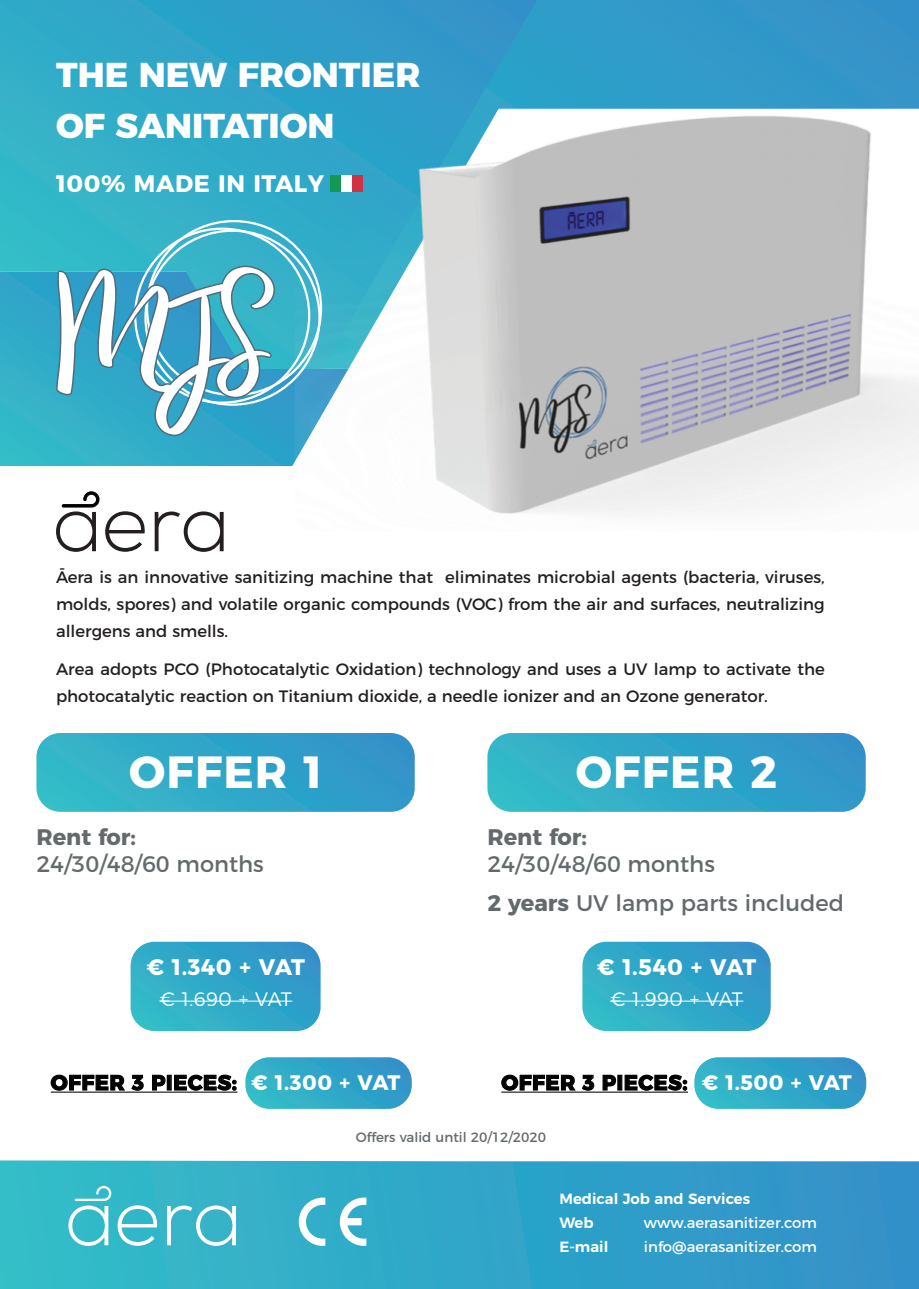
<style>
.page{position:relative;width:919px;height:1289px;background:#fff}
.page>*{position:absolute;margin:0;border:0;box-sizing:border-box;transform-origin:0 0}
.t1{font:700 45px "Montserrat";letter-spacing:.025em;color:#fff}
.t2{font:800 34.5px/51.4px "Montserrat";color:#fff}
.t3{font:700 23.7px "Montserrat";letter-spacing:.025em;color:#fff}
.t4{font:22.5px/38.5px "Montserrat";color:#646a6c}
.t5{font:700 22.5px "Montserrat";letter-spacing:-.005em;color:#fff}
.t6{font:700 22.5px "Montserrat";color:#646a6c}
.t7{font:700 21px "Montserrat";letter-spacing:.025em;color:#000001}
.t8{font:300 19.5px "Montserrat";color:#fff}
.t9{font:16.5px/26.7px "Montserrat";color:#231f20;text-align:justify}
.t10{font:14.85px "Montserrat";color:#fff}
.t11{font:600 14.85px/23.7px "Montserrat";color:#fff}
.t12{font:13.5px "Montserrat";color:#646a6c}
.s1{font-weight:700}
.s2{color:#fff}
</style>
<div class="page">
<svg style="left:0;top:369px;width:260px;height:97px;background:#33b1c8"></svg>
<div style="left:537px;top:0;width:381px;height:25px;background:#3296c9"></div>
<svg style="left:0;top:1160px;width:918px;height:128px;background:#33a6c9"></svg>
<svg style="left:0;top:0;width:537px;height:369px;background:#30a9c8"></svg>
<svg style="left:56px;top:220px;width:238px;height:216px"></svg>
<svg style="left:155px;top:511px;width:69px;height:41px"></svg>
<svg style="left:56px;top:491px;width:89px;height:61px"></svg>
<svg style="left:245px;top:1057px;width:167px;height:51px;background:#3eaccb"></svg>
<svg style="left:50px;top:1074px;width:94px;height:17px"></svg>
<svg style="left:152px;top:1074px;width:14px;height:17px"></svg>
<div style="left:167px;top:1074px;width:5px;height:16px;border:1px solid #000001"></div>
<svg style="left:174px;top:1074px;width:63px;height:17px"></svg>
<hr style="left:51px;top:1091px;width:186px;height:1px;background:#000001">
<svg style="left:694px;top:1057px;width:172px;height:51px;background:#3dabcb"></svg>
<svg style="left:501px;top:1074px;width:94px;height:17px"></svg>
<svg style="left:602px;top:1074px;width:14px;height:17px"></svg>
<svg style="left:624px;top:1074px;width:63px;height:17px"></svg>
<hr style="left:501px;top:1091px;width:187px;height:1px;background:#000001">
<svg style="left:36px;top:733px;width:379px;height:78px;background:#34a8c9"></svg>
<svg style="left:487px;top:733px;width:378px;height:78px;background:#35a8c9"></svg>
<svg style="left:131px;top:941px;width:189px;height:90px;background:#39aaca"></svg>
<hr style="left:159px;top:1000px;width:133px;height:1px;background:#fff">
<svg style="left:582px;top:941px;width:188px;height:90px;background:#3aaaca"></svg>
<hr style="left:610px;top:1000px;width:133px;height:1px;background:#fff">
<svg style="left:299px;top:1197px;width:26px;height:48px"></svg>
<svg style="left:340px;top:1197px;width:26px;height:48px"></svg>
<svg style="left:118px;top:1205px;width:40px;height:40px"></svg>
<svg style="left:167px;top:1205px;width:70px;height:40px"></svg>
<svg style="left:68px;top:1185px;width:43px;height:60px"></svg>
<img style="left:294px;top:25px;width:624px;height:489px">
<h2 class="t2" style="left:56px;top:46px;width:366px">THE NEW FRONTIER<br>OF SANITATION</h2>
<h3 class="t3" style="left:56px;top:164px;width:270px">100% MADE IN ITALY</h3>
<p class="t9" style="left:56px;top:562px;width:770px">Āera is an innovative sanitizing machine that eliminates microbial agents (bacteria, viruses, molds, spores) and volatile organic compounds (VOC) from the air and surfaces, neutralizing allergens and smells.</p>
<p class="t9" style="left:56px;top:654px;width:770px">Area adopts PCO (Photocatalytic Oxidation) technology and uses a UV lamp to activate the photocatalytic reaction on Titanium dioxide, a needle ionizer and an Ozone generator.</p>
<h1 class="t1" style="left:129px;top:735px;width:194px">OFFER 1</h1>
<h3 class="t6" style="left:36px;top:818px;width:101px">Rent for:</h3>
<h3 class="t4" style="left:36px;top:843px;width:229px">24/30/48/60 months</h3>
<h3 class="t5" style="left:146px;top:949px;width:160px">€ 1.340 + VAT</h3>
<p class="t8" style="left:159px;top:984px;width:134px">€ 1.690 + VAT</p>
<h1 class="t1" style="left:576px;top:735px;width:203px">OFFER 2</h1>
<h3 class="t6" style="left:487px;top:818px;width:101px">Rent for:</h3>
<h3 class="t4" style="left:487px;top:843px;width:358px">24/30/48/60 months<br><span class="s1">2 years</span> UV lamp parts included</h3>
<h3 class="t5" style="left:597px;top:949px;width:161px">€ 1.540 + VAT</h3>
<p class="t8" style="left:610px;top:984px;width:134px">€ 1.990 + VAT</p>
<p class="t7" style="left:51px;top:1065px;width:351px">OFFER 3 PIECES: <span class="s2">€ 1.300 + VAT</span></p>
<p class="t7" style="left:501px;top:1065px;width:352px">OFFER 3 PIECES: <span class="s2">€ 1.500 + VAT</span></p>
<p class="t12" style="left:356px;top:1126px;width:192px">Offers valid until 20/12/2020</p>
<p class="t11" style="left:559px;top:1185px;width:192px">Medical Job and Services<br>Web</p>
<p class="t10" style="left:644px;top:1210px;width:174px">www.aerasanitizer.com</p>
<p class="t11" style="left:559px;top:1233px;width:50px">E-mail</p>
<p class="t10" style="left:644px;top:1234px;width:174px">info@aerasanitizer.com</p>
</div>
